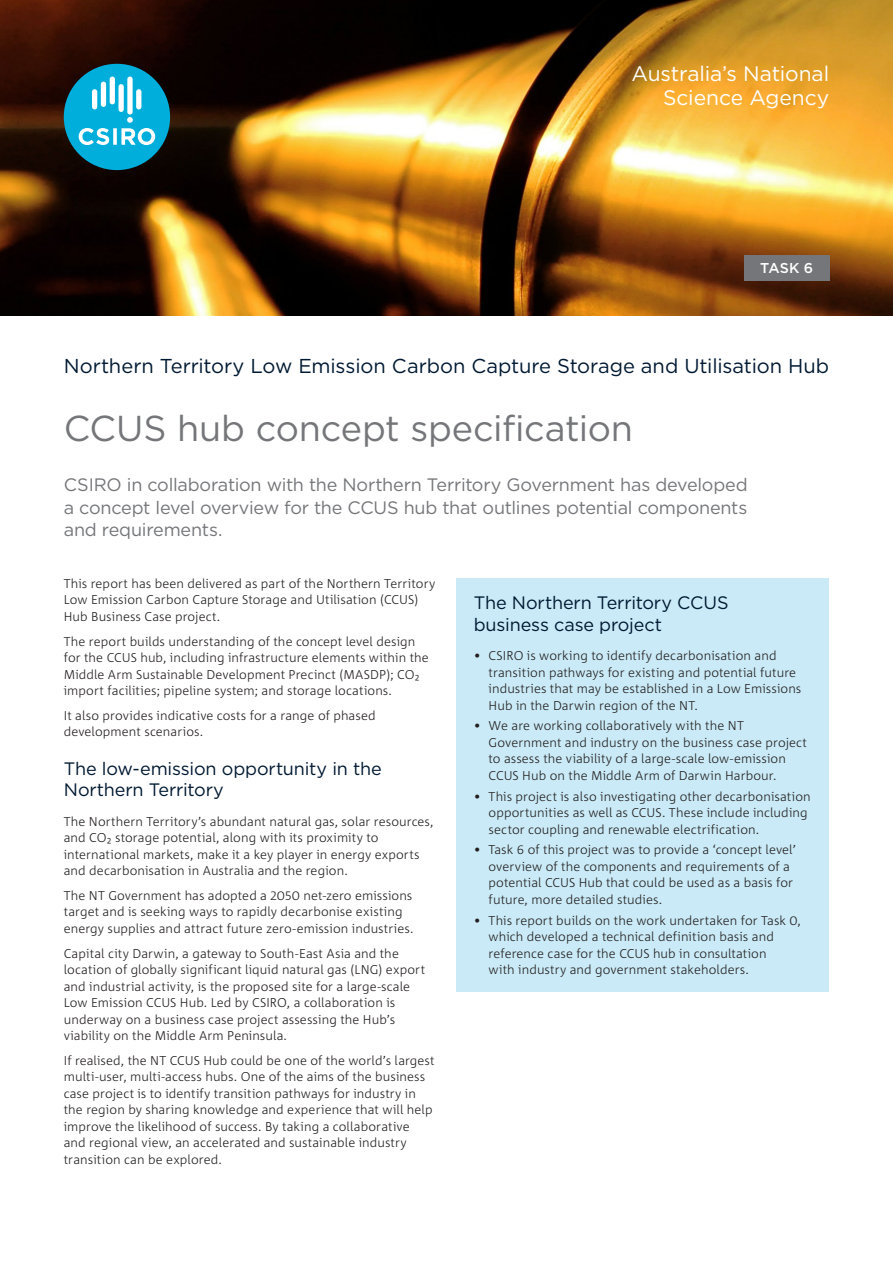
<style>
.page{position:relative;width:893px;height:1263px;background:#fff}
.page>*{position:absolute;margin:0;border:0;box-sizing:border-box;transform-origin:0 0}
.t1{font:36px "Gotham";letter-spacing:-.005em;color:#757679}
.t2{font:21px/24px "Gotham";letter-spacing:-.005em;color:#fff;text-align:right}
.GISERA_text{font:20.1px "Gotham";letter-spacing:-.005em;color:#001932}
.Intro_text{font:18px/22.5px "Gotham";letter-spacing:-.01em;color:#757679;text-align:justify}
.Heading{font:18px/21.6px "Gotham";letter-spacing:-.01em;color:#001932}
.GISERA_project_name{font:500 14.25px "Gotham";color:#fff}
.Body_Copy{font:300 12.75px/16.5px "Corpid C1";letter-spacing:.01em;color:#231f20}
</style>
<div class="page">
<img style="left:0;top:0;width:893px;height:315px">
<div style="left:744px;top:256px;width:85px;height:25px;background:#757679"></div>
<div style="left:457px;top:578px;width:372px;height:413px;background:#c9eaf6"></div>
<div style="left:64px;top:64px;width:106px;height:106px;background:#00aedc;border-radius:50%"></div>
<svg style="left:79px;top:117px;width:76px;height:28px"></svg>
<div style="left:118px;top:84px;width:6px;height:28px;background:#fff;border-radius:3px"></div>
<div style="left:101px;top:82px;width:5px;height:25px;background:#fff;border-radius:3px"></div>
<div style="left:136px;top:89px;width:5px;height:20px;background:#fff;border-radius:3px"></div>
<div style="left:92px;top:89px;width:5px;height:20px;background:#fff;border-radius:3px"></div>
<div style="left:127px;top:77px;width:6px;height:38px;background:#fff;border-radius:3px"></div>
<div style="left:110px;top:77px;width:5px;height:27px;background:#fff;border-radius:3px"></div>
<h2 class="t2" style="left:631px;top:61px;width:199px">Australia’s National<br>Science Agency</h2>
<p class="GISERA_project_name" style="left:760px;top:259px;width:54px">TASK 6</p>
<p class="GISERA_text" style="left:64px;top:353px;width:767px">Northern Territory Low Emission Carbon Capture Storage and Utilisation Hub</p>
<p class="t1" style="left:64px;top:405px;width:571px">CCUS hub concept specification</p>
<p class="Intro_text" style="left:64px;top:473px;width:685px">CSIRO in collaboration with the Northern Territory Government has developed a concept level overview for the CCUS hub that outlines potential components and requirements.</p>
<p class="Body_Copy" style="left:64px;top:575px;width:373px">This report has been delivered as part of the Northern Territory<br>Low Emission Carbon Capture Storage and Utilisation (CCUS)<br>Hub Business Case project.</p>
<p class="Body_Copy" style="left:64px;top:632px;width:367px">The report builds understanding of the concept level design for the CCUS hub, including infrastructure elements within the Middle Arm Sustainable Development Precinct (MASDP); CO2 import facilities; pipeline system; and storage locations.</p>
<p class="Body_Copy" style="left:64px;top:707px;width:313px">It also provides indicative costs for a range of phased development scenarios.</p>
<p class="Heading" style="left:64px;top:757px;width:319px">The low-emission opportunity in the<br>Northern Territory</p>
<p class="Body_Copy" style="left:64px;top:812px;width:371px">The Northern Territory’s abundant natural gas, solar resources, and CO2 storage potential, along with its proximity to international markets, make it a key player in energy exports and decarbonisation in Australia and the region.</p>
<p class="Body_Copy" style="left:64px;top:887px;width:351px">The NT Government has adopted a 2050 net-zero emissions target and is seeking ways to rapidly decarbonise existing energy supplies and attract future zero-emission industries.</p>
<p class="Body_Copy" style="left:64px;top:944px;width:363px">Capital city Darwin, a gateway to South-East Asia and the location of globally significant liquid natural gas (LNG) export and industrial activity, is the proposed site for a large-scale Low Emission CCUS Hub. Led by CSIRO, a collaboration is underway on a business case project assessing the Hub’s viability on the Middle Arm Peninsula.</p>
<p class="Body_Copy" style="left:64px;top:1052px;width:372px">If realised, the NT CCUS Hub could be one of the world’s largest multi-user, multi-access hubs. One of the aims of the business case project is to identify transition pathways for industry in the region by sharing knowledge and experience that will help improve the likelihood of success. By taking a collaborative and regional view, an accelerated and sustainable industry transition can be explored.</p>
<p class="Heading" style="left:474px;top:592px;width:256px">The Northern Territory CCUS business case project</p>
<p class="Body_Copy" style="left:489px;top:647px;width:314px;text-indent:-15px">• CSIRO is working to identify decarbonisation and transition pathways for existing and potential future industries that may be established in a Low Emissions Hub in the Darwin region of the NT.</p>
<p class="Body_Copy" style="left:489px;top:717px;width:320px;text-indent:-15px">• We are working collaboratively with the NT Government and industry on the business case project to assess the viability of a large-scale low-emission CCUS Hub on the Middle Arm of Darwin Harbour.</p>
<p class="Body_Copy" style="left:489px;top:788px;width:324px;text-indent:-15px">• This project is also investigating other decarbonisation opportunities as well as CCUS. These include including sector coupling and renewable electrification.</p>
<p class="Body_Copy" style="left:489px;top:841px;width:309px;text-indent:-15px">• Task 6 of this project was to provide a ‘concept level’ overview of the components and requirements of a potential CCUS Hub that could be used as a basis for future, more detailed studies.</p>
<p class="Body_Copy" style="left:489px;top:912px;width:314px;text-indent:-15px">• This report builds on the work undertaken for Task 0, which developed a technical definition basis and reference case for the CCUS hub in consultation<br>with industry and government stakeholders.</p>
</div>
